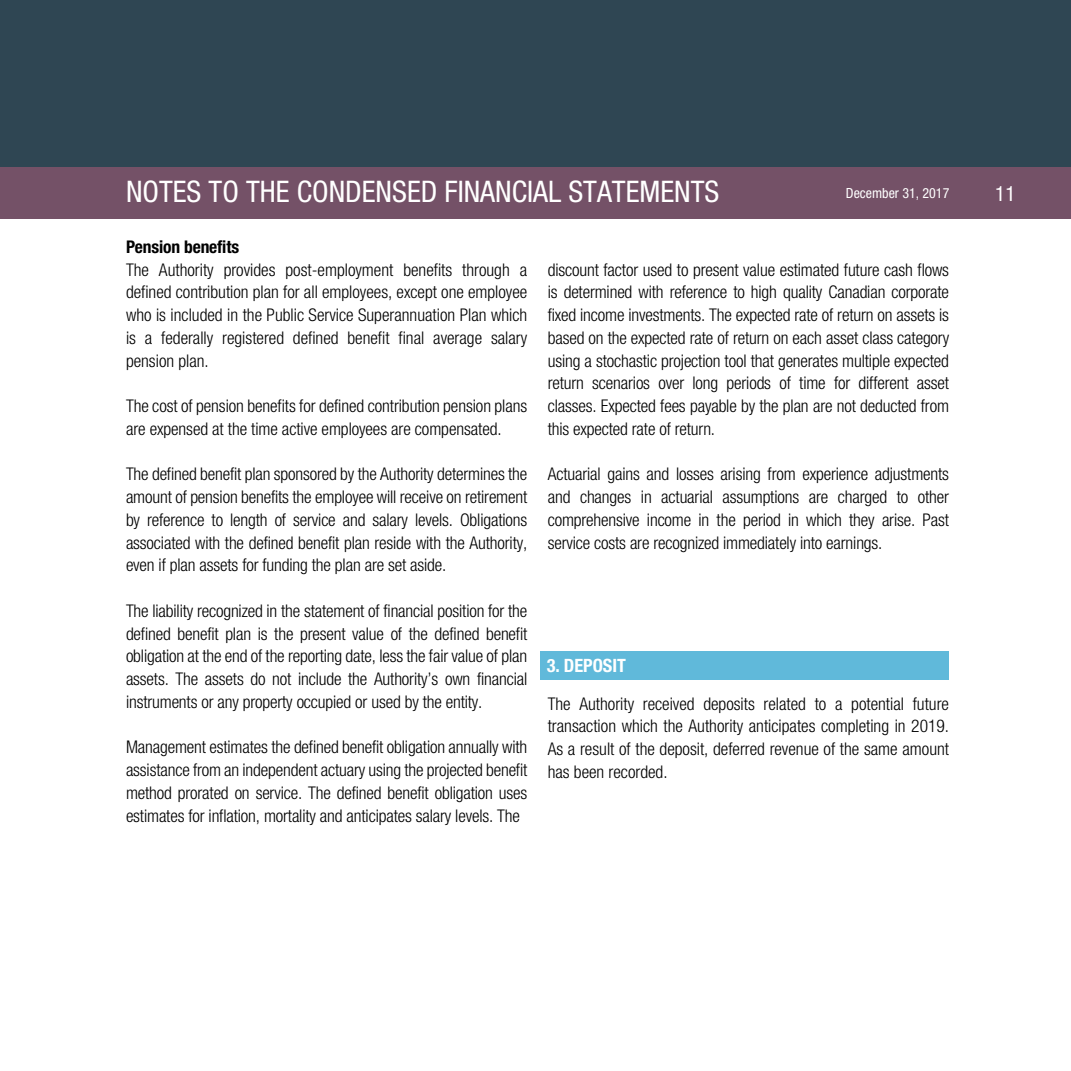
<style>
.page{position:relative;width:1071px;height:1071px;background:#fff}
.page>*{position:absolute;margin:0;border:0;box-sizing:border-box;transform-origin:0 0}
.t1{font:condensed 29.75px "Helvetica Neue";color:#fff}
.t2{font:condensed 21px "Helvetica Neue";color:#fff}
.t3{font:700 condensed 18.38px "Helvetica Neue";color:#fff}
.t4{font:300 condensed 17.5px/22.8px "Helvetica Neue";letter-spacing:-.01em;color:#000;text-align:justify}
.t5{font:700 condensed 17.5px "Helvetica Neue";letter-spacing:-.01em;color:#000}
.t6{font:condensed 14px "Helvetica Neue";color:#fff}
</style>
<div class="page">
<div style="left:0;top:163px;width:1071px;height:56px;background:#745167"></div>
<div style="left:0;top:0;width:1071px;height:166px;background:#2f4653"></div>
<div style="left:540px;top:651px;width:408px;height:28px;background:#60b9da"></div>
<h1 class="t1" style="left:126px;top:174px;width:595px">NOTES TO THE CONDENSED FINANCIAL STATEMENTS</h1>
<p class="t6" style="left:846px;top:185px;width:105px">December 31, 2017</p>
<p class="t5" style="left:126px;top:236px;width:115px">Pension benefits</p>
<p class="t4" style="left:126px;top:258px;width:403px">The Authority provides post-employment benefits through a defined contribution plan for all employees, except one employee who is included in the Public Service Superannuation Plan which is a federally registered defined benefit final average salary pension plan.</p>
<p class="t4" style="left:126px;top:394px;width:403px">The cost of pension benefits for defined contribution pension plans are expensed at the time active employees are compensated.</p>
<p class="t4" style="left:126px;top:463px;width:403px">The defined benefit plan sponsored by the Authority determines the amount of pension benefits the employee will receive on retirement by reference to length of service and salary levels. Obligations associated with the defined benefit plan reside with the Authority, even if plan assets for funding the plan are set aside.</p>
<p class="t4" style="left:126px;top:599px;width:403px">The liability recognized in the statement of financial position for the defined benefit plan is the present value of the defined benefit obligation at the end of the reporting date, less the fair value of plan assets. The assets do not include the Authority’s own financial instruments or any property occupied or used by the entity.</p>
<p class="t4" style="left:126px;top:736px;width:403px">Management estimates the defined benefit obligation annually with assistance from an independent actuary using the projected benefit method prorated on service. The defined benefit obligation uses estimates for inflation, mortality and anticipates salary levels. The</p>
<p class="t4" style="left:548px;top:258px;width:403px">discount factor used to present value estimated future cash flows is determined with reference to high quality Canadian corporate fixed income investments. The expected rate of return on assets is based on the expected rate of return on each asset class category using a stochastic projection tool that generates multiple expected return scenarios over long periods of time for different asset classes. Expected fees payable by the plan are not deducted from this expected rate of return.</p>
<p class="t4" style="left:548px;top:463px;width:403px">Actuarial gains and losses arising from experience adjustments and changes in actuarial assumptions are charged to other comprehensive income in the period in which they arise. Past service costs are recognized immediately into earnings.</p>
<p class="t3" style="left:547px;top:655px;width:81px">3. DEPOSIT</p>
<p class="t4" style="left:548px;top:692px;width:403px">The Authority received deposits related to a potential future transaction which the Authority anticipates completing in 2019.<br>As a result of the deposit, deferred revenue of the same amount has been recorded.</p>
<p class="t2" style="left:995px;top:181px;width:22px">11</p>
</div>
